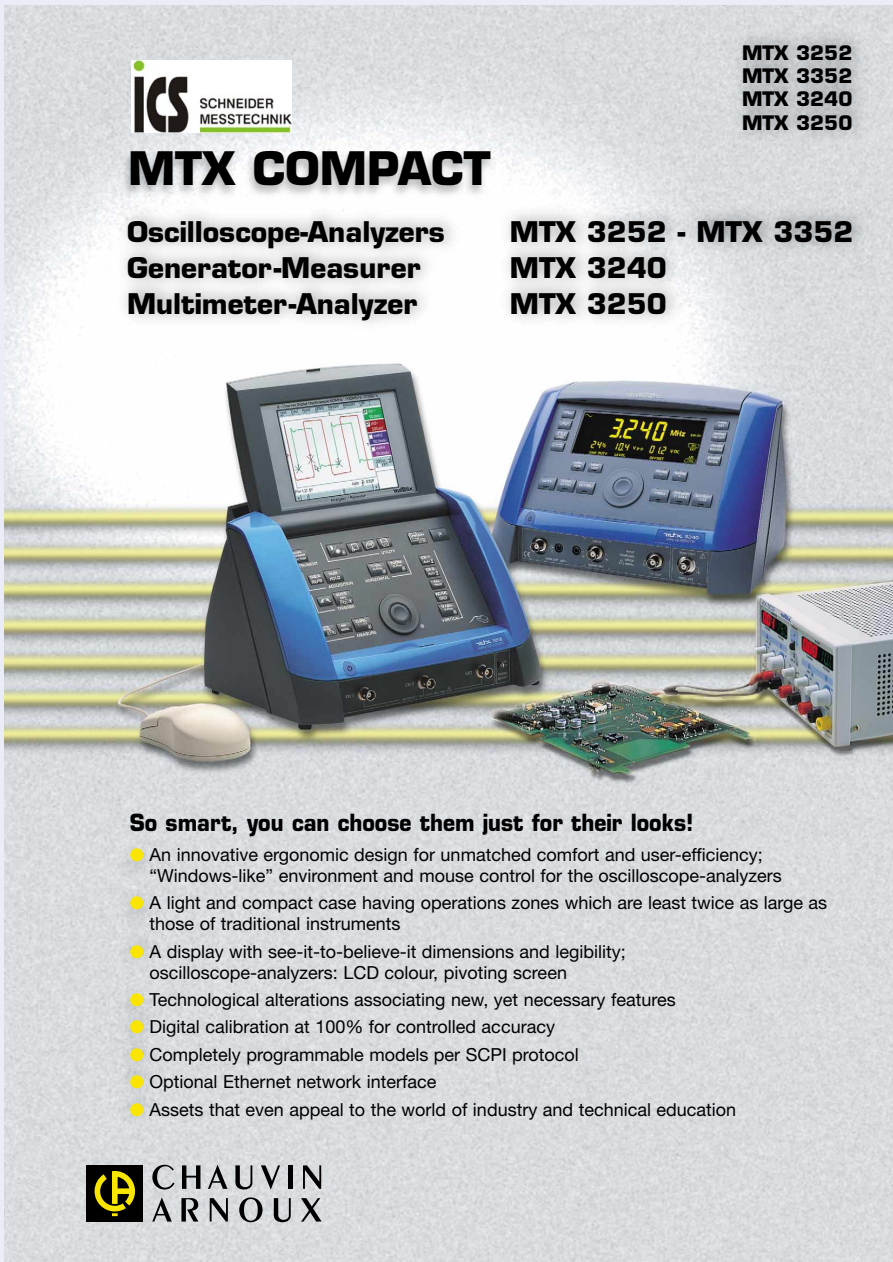
<style>
.page{position:relative;width:893px;height:1262px;background:#fff}
.page>*{position:absolute;margin:0;border:0;box-sizing:border-box;transform-origin:0 0}
.t1{font:700 45px "Eurostile";color:#000}
.t2{font:700 27.75px "Eurostile";color:#000}
.t3{font:700 22.95px "Eurostile";color:#000;scale:.91 1}
.t4{font:700 19.5px/23.4px "Eurostile";color:#000;text-align:justify}
.t5{font:18px/21px "Helvetica Neue";color:#000}
.s1{color:#f9e500}
</style>
<div class="page">
<img style="left:4px;top:5px;width:888px;height:1257px">
<svg style="left:152px;top:1164px;width:22px;height:25px"></svg>
<svg style="left:182px;top:1165px;width:18px;height:23px"></svg>
<svg style="left:208px;top:1164px;width:19px;height:24px"></svg>
<svg style="left:235px;top:1165px;width:17px;height:24px"></svg>
<svg style="left:261px;top:1165px;width:19px;height:24px"></svg>
<hr style="left:288px;top:1165px;width:4px;height:23px;background:#000">
<svg style="left:303px;top:1165px;width:18px;height:23px"></svg>
<svg style="left:152px;top:1197px;width:20px;height:24px"></svg>
<svg style="left:181px;top:1198px;width:17px;height:23px"></svg>
<svg style="left:210px;top:1198px;width:18px;height:23px"></svg>
<svg style="left:239px;top:1197px;width:23px;height:25px"></svg>
<svg style="left:274px;top:1198px;width:17px;height:24px"></svg>
<svg style="left:301px;top:1198px;width:20px;height:23px"></svg>
<div style="left:87px;top:1165px;width:56px;height:56px;background:#000"></div>
<svg style="left:95px;top:1171px;width:40px;height:45px"></svg>
<img style="left:131px;top:60px;width:160px;height:72px">
<h1 class="t1" style="left:128px;top:151px;width:364px">MTX COMPACT</h1>
<p class="t4" style="left:742px;top:43px;width:112px">MTX 3252<br>MTX 3352<br>MTX 3240<br>MTX 3250</p>
<h2 class="t2" style="left:127px;top:222px;width:319px">Oscilloscope-Analyzers</h2>
<h2 class="t2" style="left:510px;top:222px;width:345px">MTX 3252 - MTX 3352</h2>
<h2 class="t2" style="left:127px;top:258px;width:295px">Generator-Measurer</h2>
<h2 class="t2" style="left:510px;top:258px;width:158px">MTX 3240</h2>
<h2 class="t2" style="left:127px;top:294px;width:292px">Multimeter-Analyzer</h2>
<h2 class="t2" style="left:510px;top:294px;width:158px">MTX 3250</h2>
<p class="t3" style="left:130px;top:814px;width:621px">So smart, you can choose them just for their looks!</p>
<p class="t5" style="left:149px;top:845px;width:634px;text-indent:-20px"><span class="s1">●</span> An innovative ergonomic design for unmatched comfort and user-efficiency; “Windows-like” environment and mouse control for the oscilloscope-analyzers</p>
<p class="t5" style="left:149px;top:894px;width:679px;text-indent:-20px"><span class="s1">●</span> A light and compact case having operations zones which are least twice as large as those of traditional instruments</p>
<p class="t5" style="left:149px;top:942px;width:477px;text-indent:-20px"><span class="s1">●</span> A display with see-it-to-believe-it dimensions and legibility; oscilloscope-analyzers: LCD colour, pivoting screen</p>
<p class="t5" style="left:130px;top:991px;width:547px"><span class="s1">●</span> Technological alterations associating new, yet necessary features</p>
<p class="t5" style="left:130px;top:1018px;width:426px"><span class="s1">●</span> Digital calibration at 100% for controlled accuracy</p>
<p class="t5" style="left:130px;top:1045px;width:450px"><span class="s1">●</span> Completely programmable models per SCPI protocol</p>
<p class="t5" style="left:130px;top:1073px;width:308px"><span class="s1">●</span> Optional Ethernet network interface</p>
<p class="t5" style="left:130px;top:1100px;width:608px"><span class="s1">●</span> Assets that even appeal to the world of industry and technical education</p>
</div>
